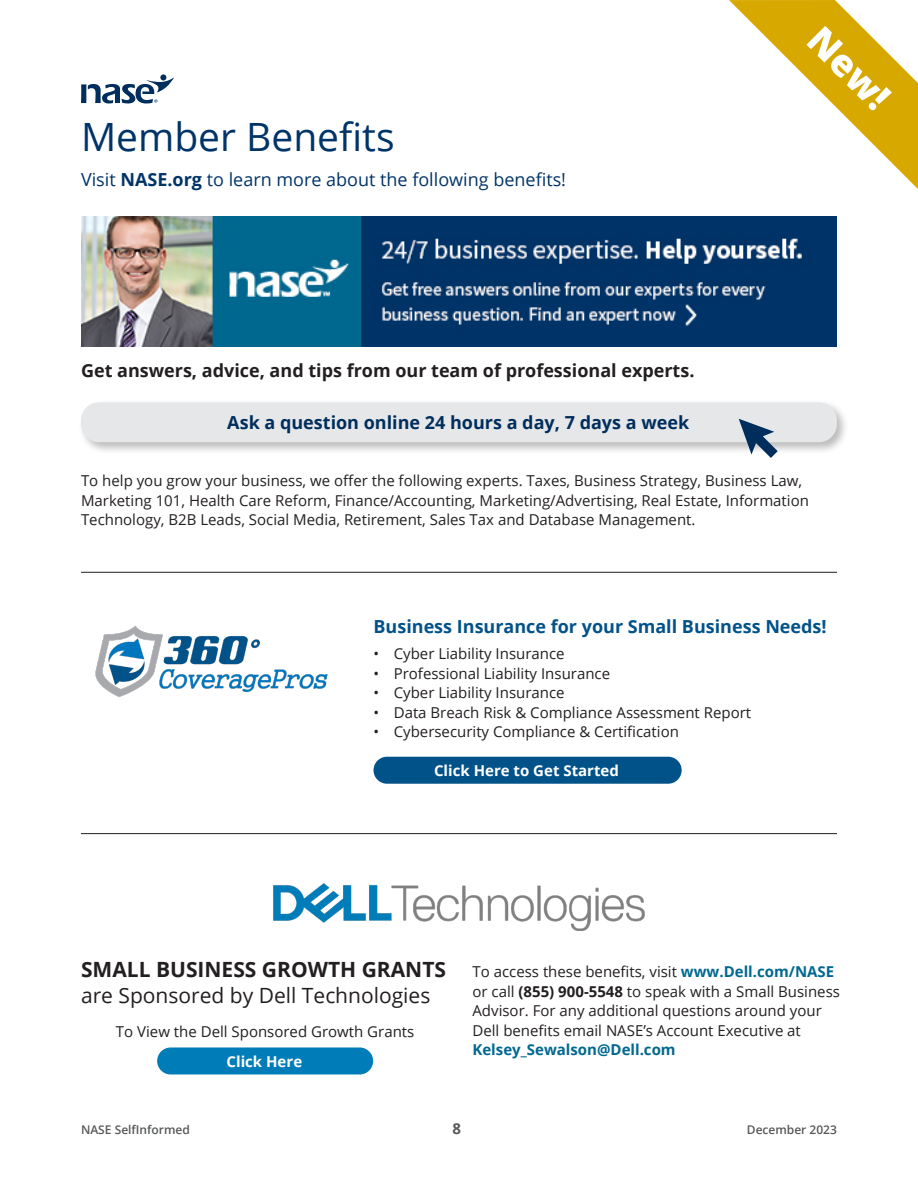
<style>
.page{position:relative;width:918px;height:1188px;background:#fff}
.page>*{position:absolute;margin:0;border:0;box-sizing:border-box;transform-origin:0 0}
.NASE_Body_Copy{font:39px "Open Sans";color:#003468}
.NASE_Body_Copy-2{font:800 37.2px "Open Sans";color:#fff}
.NASE_Body_Copy-3{font:21px/25.2px "Open Sans";color:#231f20}
.NASE_Body_Copy-4{font:700 18px "Open Sans";color:#231f20}
.NASE_Body_Copy-5{font:18px "Open Sans";color:#003468}
.NASE_Body_Copy-6{font:700 18px "Open Sans";color:#02528a}
.NASE_Body_Copy-7{font:700 18px "Open Sans";color:#002e5c}
.NASE_Body_Copy-8{font:15px/19.5px "Open Sans";color:#231f20}
.NASE_Body_Copy-9{font:700 15px "Open Sans";color:#fff}
.t1{font:700 15px "Open Sans";color:#57585a}
.t2{font:600 12px "Open Sans";color:#57585a}
.s1{font-weight:700}
.s2{font-weight:700;color:#006890}
</style>
<div class="page">
<svg style="left:729px;top:0;width:189px;height:189px"></svg>
<div style="left:160px;top:74px;width:6px;height:7px;background:#002e5c;border-radius:50%"></div>
<svg style="left:81px;top:77px;width:93px;height:27px"></svg>
<div style="left:157px;top:1047px;width:216px;height:27px;background:#007db8;border-radius:14px"></div>
<div style="left:374px;top:757px;width:308px;height:27px;background:#02528a;border-radius:14px"></div>
<img style="left:273px;top:884px;width:372px;height:47px">
<img style="left:95px;top:625px;width:233px;height:72px">
<hr style="left:81px;top:833px;width:756px;height:1px;background:#231f20">
<hr style="left:81px;top:572px;width:756px;height:1px;background:#231f20">
<img style="left:81px;top:216px;width:756px;height:130px">
<div style="left:78px;top:399px;width:771px;height:56px;background:#231f20;opacity:.3"></div>
<div style="left:81px;top:402px;width:756px;height:40px;background:#e6e7e9;border-radius:18px"></div>
<svg style="left:739px;top:419px;width:39px;height:39px"></svg>
<p class="NASE_Body_Copy" style="left:81px;top:110px;width:315px">Member Benefits</p>
<p class="NASE_Body_Copy-5" style="left:81px;top:168px;width:487px">Visit <span class="s1">NASE.org</span> to learn more about the following benefits!</p>
<p class="NASE_Body_Copy-4" style="left:81px;top:358px;width:615px">Get answers, advice, and tips from our team of professional experts.</p>
<p class="NASE_Body_Copy-7" style="left:227px;top:410px;width:463px">Ask a question online 24 hours a day, 7 days a week</p>
<p class="NASE_Body_Copy-2" style="left:834px;top:13px;width:100px;rotate:45deg">New!</p>
<p class="NASE_Body_Copy-8" style="left:81px;top:471px;width:730px">To help you grow your business, we offer the following experts. Taxes, Business Strategy, Business Law,<br>Marketing 101, Health Care Reform, Finance/Accounting, Marketing/Advertising, Real Estate, Information<br>Technology, B2B Leads, Social Media, Retirement, Sales Tax and Database Management.</p>
<p class="NASE_Body_Copy-6" style="left:374px;top:614px;width:455px">Business Insurance for your Small Business Needs!</p>
<p class="NASE_Body_Copy-8" style="left:374px;top:644px;width:193px">• Cyber Liability Insurance</p>
<p class="NASE_Body_Copy-8" style="left:374px;top:663px;width:238px">• Professional Liability Insurance</p>
<p class="NASE_Body_Copy-8" style="left:374px;top:683px;width:193px">• Cyber Liability Insurance</p>
<p class="NASE_Body_Copy-8" style="left:374px;top:702px;width:379px">• Data Breach Risk &amp; Compliance Assessment Report</p>
<p class="NASE_Body_Copy-8" style="left:374px;top:722px;width:307px">• Cybersecurity Compliance &amp; Certification</p>
<p class="NASE_Body_Copy-9" style="left:434px;top:760px;width:186px">Click Here to Get Started</p>
<p class="NASE_Body_Copy-3" style="left:81px;top:957px;width:367px"><span class="s1">SMALL BUSINESS GROWTH GRANTS </span>are Sponsored by Dell Technologies</p>
<p class="NASE_Body_Copy-8" style="left:116px;top:1021px;width:300px">To View the Dell Sponsored Growth Grants</p>
<p class="NASE_Body_Copy-9" style="left:227px;top:1051px;width:77px">Click Here</p>
<p class="NASE_Body_Copy-8" style="left:472px;top:962px;width:369px">To access these benefits, visit <span class="s2">www.Dell.com/NASE </span>or call <span class="s1">(855) 900-5548</span> to speak with a Small Business Advisor. For any additional questions around your Dell benefits email NASE’s Account Executive at <span class="s2">Kelsey_Sewalson@Dell.com</span></p>
<p class="t2" style="left:81px;top:1121px;width:110px">NASE SelfInformed</p>
<p class="t1" style="left:453px;top:1118px;width:10px">8</p>
<p class="t2" style="left:747px;top:1121px;width:92px">December 2023</p>
</div>
